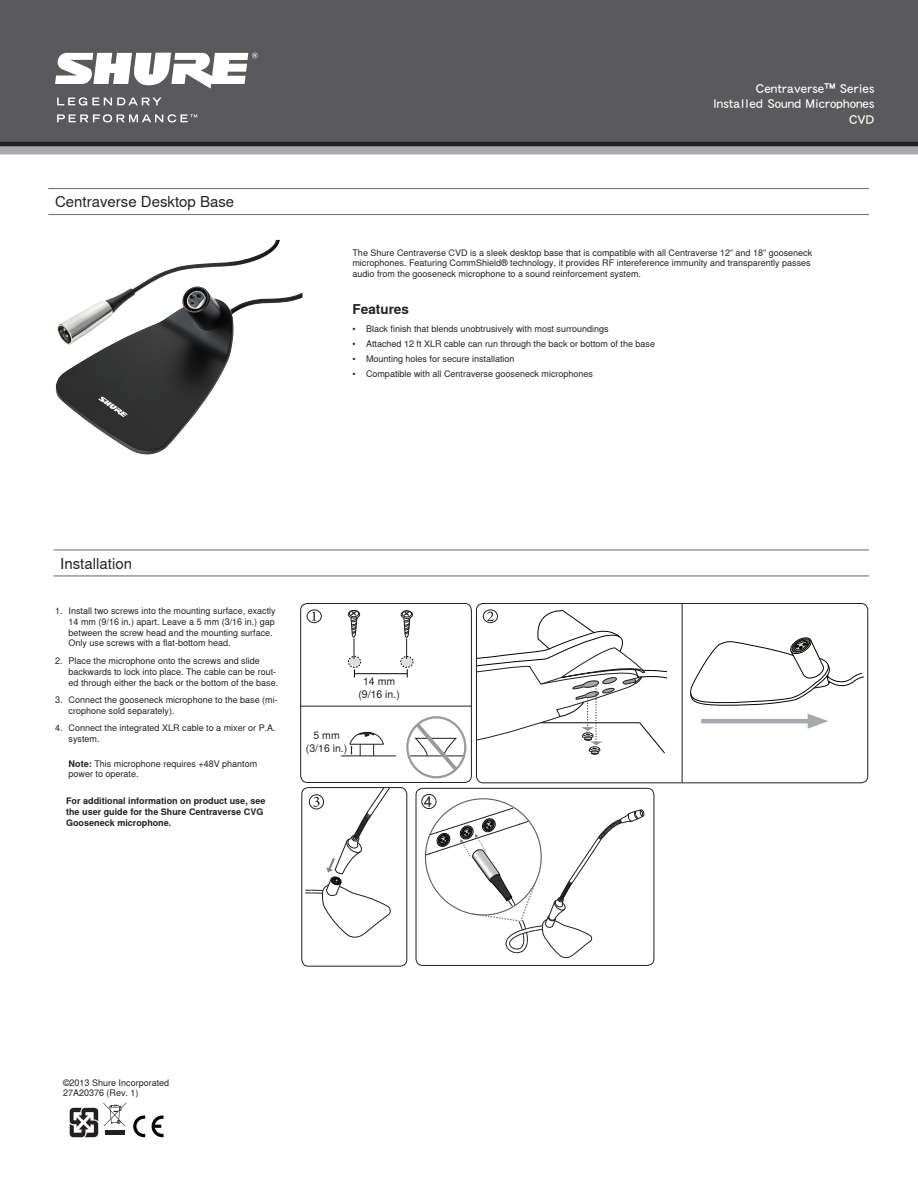
<style>
.page{position:relative;width:918px;height:1188px;background:#fff}
.page>*{position:absolute;margin:0;border:0;box-sizing:border-box;transform-origin:0 0}
.t1{font:15px "Nimbus Sans Global";color:#231f20}
.t2{font:13.5px/15.1px "DFHS Gothic Std W5";color:#fff;text-align:right}
.t3{font:700 13.5px "Nimbus Sans Global";color:#231f20}
.t4{font:10.5px/12.6px "Nimbus Sans Global";color:#231f20;text-align:center}
.t5{font:9px/10.8px "Nimbus Sans Global";color:#231f20}
.t6{font:700 9px/10.8px "Nimbus Sans Global";color:#231f20}
.s1{font-weight:700}
.s2{font-style:inherit}
</style>
<div class="page">
<svg style="left:133px;top:1116px;width:12px;height:21px"></svg>
<svg style="left:152px;top:1116px;width:12px;height:21px"></svg>
<svg style="left:70px;top:1103px;width:57px;height:34px"></svg>
<svg style="left:690px;top:637px;width:174px;height:69px"></svg>
<hr style="left:341px;top:756px;width:55px;height:1px;background:#231f20">
<svg style="left:349px;top:731px;width:35px;height:25px"></svg>
<hr style="left:410px;top:756px;width:54px;height:1px;background:#231f20">
<div style="left:406px;top:716px;width:60px;height:62px;border:2px solid #999;border-radius:50%"></div>
<svg style="left:412px;top:719px;width:49px;height:56px"></svg>
<hr style="left:701px;top:719px;width:115px;height:4px;background:#a8a9ad">
<svg style="left:808px;top:714px;width:20px;height:15px"></svg>
<div style="left:348px;top:656px;width:13px;height:11px;background:#dedfe1;border-radius:50%"></div>
<div style="left:348px;top:656px;width:13px;height:12px;border:1px dashed #040503;border-radius:50%"></div>
<div style="left:401px;top:656px;width:12px;height:11px;background:#dedfe1;border-radius:50%"></div>
<div style="left:400px;top:656px;width:13px;height:12px;border:1px dashed #040503;border-radius:50%"></div>
<hr style="left:355px;top:673px;width:52px;height:1px;background:#040503">
<div style="left:401px;top:611px;width:12px;height:8px;border:1px solid #201d1e;border-radius:50%"></div>
<svg style="left:403px;top:611px;width:8px;height:48px"></svg>
<div style="left:348px;top:610px;width:12px;height:9px;border:1px solid #201d1e;border-radius:50%"></div>
<svg style="left:350px;top:610px;width:8px;height:49px"></svg>
<div style="left:300px;top:603px;width:172px;height:180px;border:1px solid #231f20;border-radius:7px"></div>
<div style="left:476px;top:603px;width:392px;height:180px;border:1px solid #231f20;border-radius:7px"></div>
<div style="left:301px;top:787px;width:106px;height:180px;border:1px solid #231f20;border-radius:7px"></div>
<div style="left:307px;top:610px;width:15px;height:13px;border:1px solid #231f20;border-radius:50%"></div>
<svg style="left:312px;top:612px;width:4px;height:9px"></svg>
<svg style="left:476px;top:609px;width:190px;height:147px"></svg>
<svg style="left:305px;top:788px;width:93px;height:150px"></svg>
<hr style="left:301px;top:706px;width:170px;height:1px;background:#231f20">
<div style="left:421px;top:794px;width:15px;height:15px;border:1px solid #231f20;border-radius:50%"></div>
<svg style="left:425px;top:808px;width:219px;height:151px"></svg>
<div style="left:416px;top:788px;width:238px;height:178px;border:1px solid #231f20;border-radius:7px"></div>
<hr style="left:48px;top:188px;width:821px;height:1px;background:#76787b">
<hr style="left:48px;top:214px;width:821px;height:1px;background:#76787b">
<hr style="left:54px;top:549px;width:815px;height:2px;background:#76787b">
<hr style="left:54px;top:575px;width:815px;height:1px;background:#76787b">
<img style="left:55px;top:240px;width:248px;height:215px">
<div style="left:0;top:0;width:918px;height:142px;background:#5a5a5d"></div>
<div style="left:0;top:145px;width:918px;height:9px;background:#a8a9ad"></div>
<hr style="left:0;top:142px;width:918px;height:4px;background:#231f20">
<svg style="left:55px;top:53px;width:203px;height:36px"></svg>
<svg style="left:57px;top:97px;width:105px;height:9px"></svg>
<svg style="left:57px;top:114px;width:140px;height:8px"></svg>
<hr style="left:682px;top:604px;width:1px;height:178px;background:#231f20">
<h1 class="t1" style="left:55px;top:193px;width:181px">Centraverse Desktop Base</h1>
<h2 class="t2" style="left:713px;top:80px;width:163px">Centraverse™ Series<br>Installed Sound Microphones</h2>
<h2 class="t2" style="left:849px;top:112px;width:27px">CVD</h2>
<p class="t5" style="left:352px;top:247px;width:461px">The Shure Centraverse CVD is a sleek desktop base that is compatible with all Centraverse 12” and 18” gooseneck microphones. Featuring CommShield® technology, it provides RF intereference immunity and transparently passes audio from the gooseneck microphone to a sound reinforcement system.</p>
<h2 class="t3" style="left:352px;top:301px;width:58px">Features</h2>
<p class="t5" style="left:352px;top:323px;width:258px">• Black finish that blends unobtrusively with most surroundings</p>
<p class="t5" style="left:352px;top:338px;width:304px">• Attached 12 ft XLR cable can run through the back or bottom of the base</p>
<p class="t5" style="left:352px;top:354px;width:164px">• Mounting holes for secure installation</p>
<p class="t5" style="left:352px;top:369px;width:242px">• Compatible with all Centraverse gooseneck microphones</p>
<h1 class="t1" style="left:60px;top:555px;width:73px">Installation</h1>
<p class="t5" style="left:69px;top:605px;width:209px;text-indent:-14px">1. Install two screws into the mounting surface, exactly 14 mm (9/16 in.) apart. Leave a 5 mm (3/16 in.) gap between the screw head and the mounting surface.<br>Only use screws with a flat-bottom head.</p>
<p class="t5" style="left:69px;top:655px;width:211px;text-indent:-14px">2. Place the microphone onto the screws and slide backwards to lock into place. The cable can be rout&shy;ed through either the back or the bottom of the base.</p>
<p class="t5" style="left:69px;top:695px;width:211px;text-indent:-14px">3. Connect the gooseneck microphone to the base (mi&shy;crophone sold separately).</p>
<p class="t5" style="left:69px;top:723px;width:209px;text-indent:-14px">4. Connect the integrated XLR cable to a mixer or P.A. system.</p>
<p class="t5" style="left:69px;top:758px;width:190px"><span class="s1">Note:</span> This microphone requires +48V phantom power to operate.</p>
<p class="t6" style="left:66px;top:795px;width:201px">For additional information on product use, see the user guide for the Shure Centraverse CVG<br>Gooseneck microphone.</p>
<p class="t4" style="left:306px;top:729px;width:43px">5 mm (3/16 in.)</p>
<p class="t4" style="left:358px;top:676px;width:43px">14 mm (9/16 in.)</p>
<h1 class="t1" style="left:424px;top:793px;width:10px">4</h1>
<p class="t5" style="left:63px;top:1077px;width:108px">©201<span class="s2">3</span> Shure Incorporated<br>27A20376 (Rev. 1)</p>
</div>
